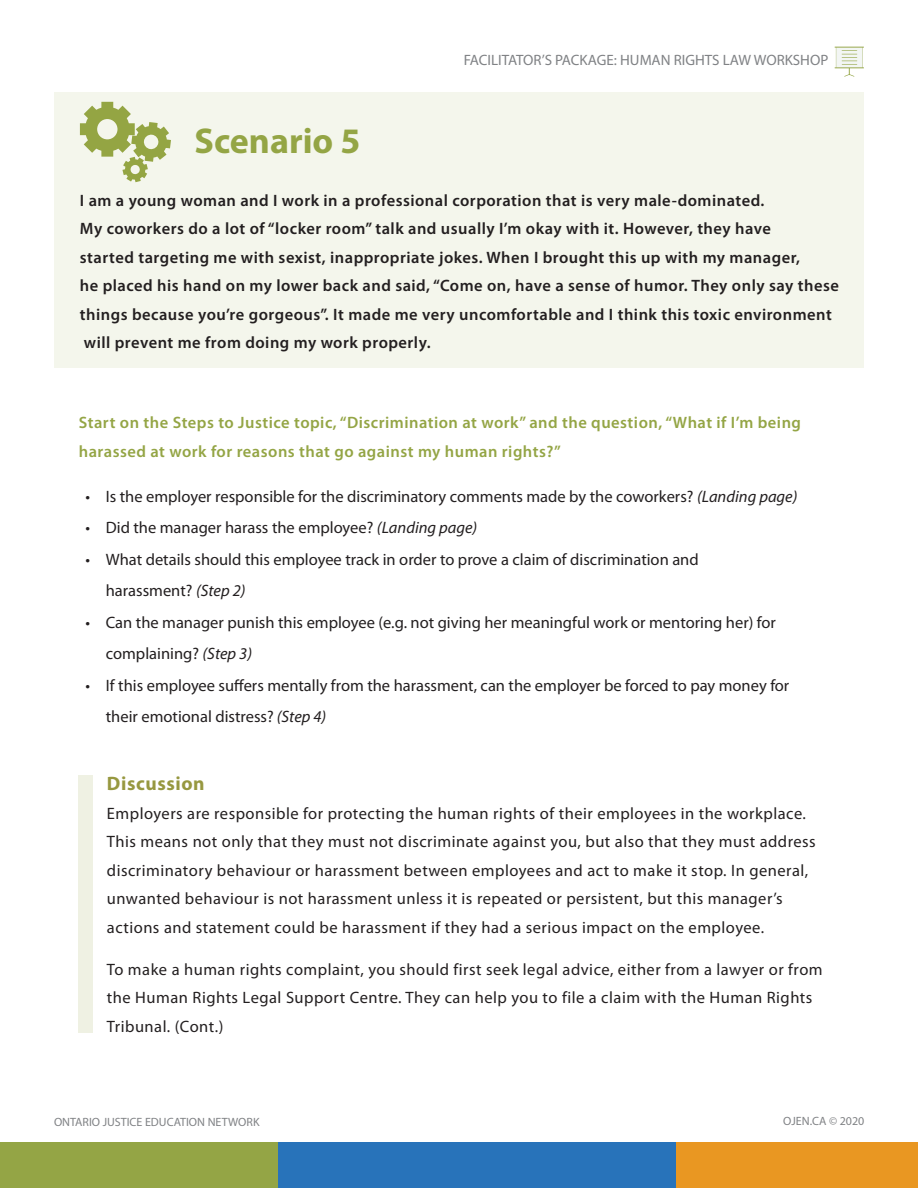
<style>
.page{position:relative;width:918px;height:1188px;background:#fff}
.page>*{position:absolute;margin:0;border:0;box-sizing:border-box;transform-origin:0 0}
.t1{font:700 36px "Myriad Pro";color:#94a545}
.t2{font:700 19.5px "Myriad Pro";letter-spacing:.03em;color:#979840}
.t3{font:16.5px/28.5px "Myriad Pro";letter-spacing:.025em;color:#231f20}
.t4{font:16.5px/31.5px "Myriad Pro";color:#231f20}
.t5{font:600 16.5px/28.5px "Myriad Pro";letter-spacing:.03em;color:#231f20}
.t6{font:600 16.5px/28.5px "Myriad Pro";letter-spacing:.03em;color:#94a545}
.t7{font:15px "Myriad Pro";color:#808285}
.t8{font:12px "Myriad Pro";color:#808285}
.s1{font-style:italic}
</style>
<div class="page">
<div style="left:0;top:1142px;width:295px;height:46px;background:#94a545"></div>
<div style="left:658px;top:1142px;width:260px;height:46px;background:#e99722"></div>
<div style="left:278px;top:1142px;width:397px;height:46px;background:#2873ba"></div>
<div style="left:54px;top:92px;width:810px;height:276px;background:#f4f6ec"></div>
<svg style="left:80px;top:102px;width:91px;height:80px"></svg>
<div style="left:79px;top:776px;width:14px;height:257px;background:#eff1e3"></div>
<svg style="left:835px;top:47px;width:29px;height:30px"></svg>
<h1 class="t1" style="left:194px;top:118px;width:168px">Scenario 5</h1>
<p class="t7" style="left:464px;top:51px;width:366px">FACILITATOR’S PACKAGE: HUMAN RIGHTS LAW WORKSHOP</p>
<p class="t5" style="left:80px;top:185px;width:761px">I am a young woman and I work in a professional corporation that is very male-dominated.<br>My coworkers do a lot of “locker room” talk and usually I’m okay with it. However, they have<br>started targeting me with sexist, inappropriate jokes. When I brought this up with my manager,<br>he placed his hand on my lower back and said, “Come on, have a sense of humor. They only say these things because you’re gorgeous”. It made me very uncomfortable and I think this toxic environment will prevent me from doing my work properly.</p>
<p class="t6" style="left:79px;top:408px;width:724px">Start on the Steps to Justice topic, “Discrimination at work” and the question, “What if I’m being harassed at work for reasons that go against my human rights?”</p>
<p class="t4" style="left:86px;top:480px;width:713px">• Is the employer responsible for the discriminatory comments made by the coworkers? <span class="s1">(Landing page)</span></p>
<p class="t4" style="left:86px;top:512px;width:393px">• Did the manager harass the employee? <span class="s1">(Landing page)</span></p>
<p class="t4" style="left:106px;top:543px;width:594px;text-indent:-20px">• What details should this employee track in order to prove a claim of discrimination and harassment? <span class="s1">(Step 2)</span></p>
<p class="t4" style="left:106px;top:606px;width:672px;text-indent:-20px">• Can the manager punish this employee (e.g. not giving her meaningful work or mentoring her) for complaining? <span class="s1">(Step 3)</span></p>
<p class="t4" style="left:106px;top:669px;width:685px;text-indent:-20px">• If this employee suffers mentally from the harassment, can the employer be forced to pay money for their emotional distress? <span class="s1">(Step 4)</span></p>
<p class="t2" style="left:107px;top:771px;width:99px">Discussion</p>
<p class="t3" style="left:107px;top:799px;width:710px">Employers are responsible for protecting the human rights of their employees in the workplace.<br>This means not only that they must not discriminate against you, but also that they must address discriminatory behaviour or harassment between employees and act to make it stop. In general, unwanted behaviour is not harassment unless it is repeated or persistent, but this manager’s actions and statement could be harassment if they had a serious impact on the employee.</p>
<p class="t3" style="left:107px;top:955px;width:717px">To make a human rights complaint, you should first seek legal advice, either from a lawyer or from the Human Rights Legal Support Centre. They can help you to file a claim with the Human Rights<br>Tribunal. (Cont.)</p>
<p class="t8" style="left:54px;top:1115px;width:207px">ONTARIO JUSTICE EDUCATION NETWORK</p>
<p class="t8" style="left:783px;top:1114px;width:83px">OJEN.CA © 2020</p>
</div>
